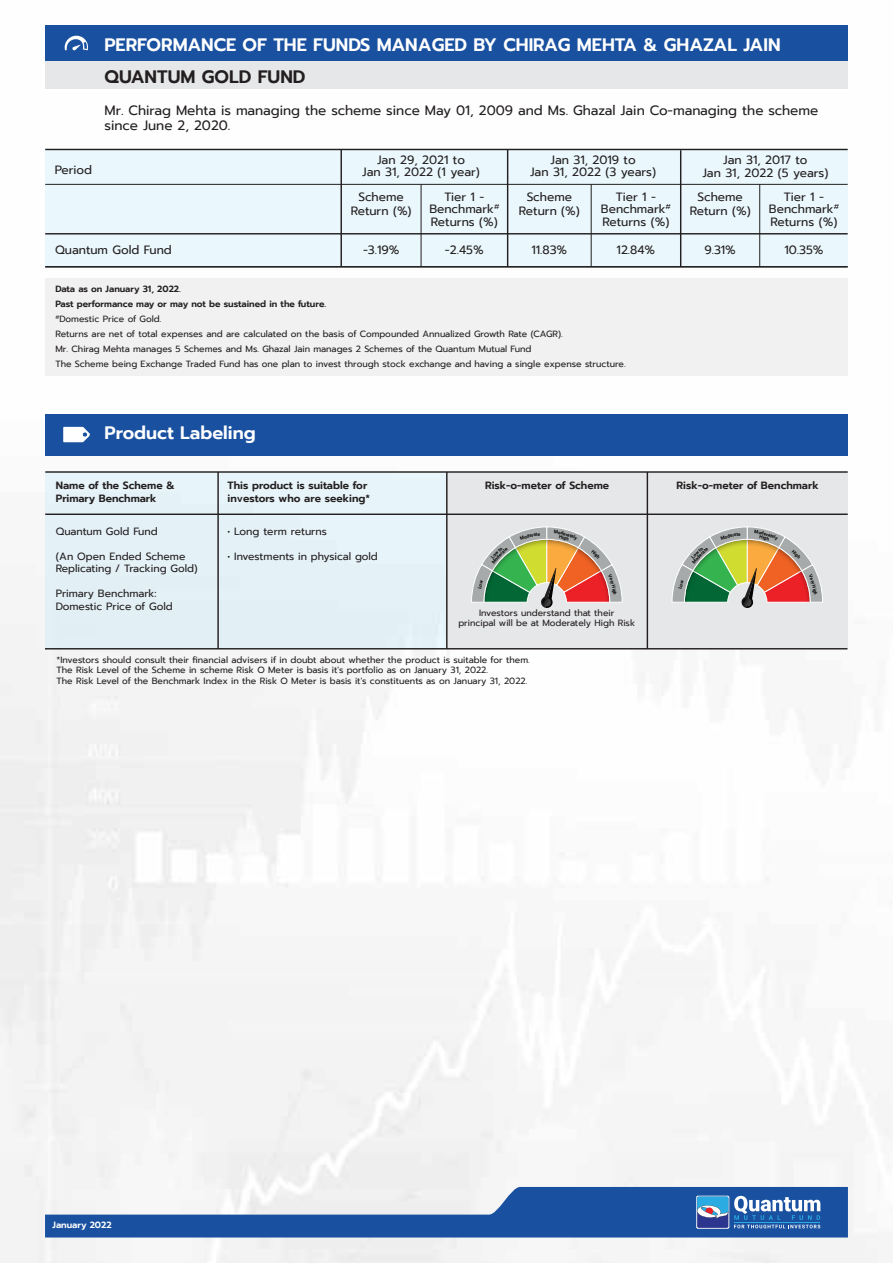
<style>
.page{position:relative;width:893px;height:1263px;background:#fff}
.page>*{position:absolute;margin:0;border:0;box-sizing:border-box;transform-origin:0 0}
.t1{font:600 18px "Prompt";color:#fff}
.t2{font:600 18px "Prompt";color:#231f20}
.t3{font:13.5px/15px "Prompt";color:#231f20}
.t4{font:12px/12.3px "Prompt";color:#231f20;text-align:center}
.t5{font:10.5px/12.6px "Prompt";color:#231f20}
.t6{font:600 10.5px/13.5px "Prompt";color:#231f20}
.t7{font:9px/15px "Prompt";color:#231f20}
.t8{font:600 9px "Prompt";color:#fff}
.s1{font-weight:600}
</style>
<div class="page">
<img style="left:0;top:148px;width:890px;height:1115px">
<div style="left:45px;top:61px;width:803px;height:28px;background:#e6e7e8"></div>
<div style="left:46px;top:278px;width:802px;height:97px;background:#f1f1f2"></div>
<div style="left:45px;top:149px;width:803px;height:118px;background:#eaf7fc"></div>
<hr style="left:45px;top:233px;width:803px;height:1px;background:#231f20">
<hr style="left:45px;top:149px;width:803px;height:1px;background:#231f20">
<hr style="left:45px;top:266px;width:803px;height:1px;background:#231f20">
<hr style="left:340px;top:149px;width:2px;height:117px;background:#231f20">
<hr style="left:507px;top:150px;width:1px;height:116px;background:#231f20">
<hr style="left:45px;top:184px;width:803px;height:1px;background:#231f20">
<hr style="left:421px;top:184px;width:1px;height:83px;background:#231f20">
<hr style="left:591px;top:184px;width:1px;height:83px;background:#231f20">
<hr style="left:759px;top:184px;width:1px;height:83px;background:#231f20">
<hr style="left:680px;top:150px;width:1px;height:117px;background:#231f20">
<div style="left:45px;top:25px;width:803px;height:36px;background:#1951a0"></div>
<svg style="left:65px;top:35px;width:23px;height:16px"></svg>
<svg style="left:45px;top:1187px;width:803px;height:50px"></svg>
<div style="left:46px;top:472px;width:401px;height:177px;background:#e4f1f7"></div>
<div style="left:447px;top:472px;width:401px;height:177px;background:#e6e7e8"></div>
<div style="left:45px;top:414px;width:803px;height:41px;background:#1951a0"></div>
<hr style="left:45px;top:513px;width:803px;height:2px;background:#231f20">
<hr style="left:45px;top:471px;width:803px;height:2px;background:#231f20">
<svg style="left:63px;top:427px;width:27px;height:15px"></svg>
<hr style="left:45px;top:648px;width:802px;height:1px;background:#231f20">
<hr style="left:217px;top:472px;width:2px;height:177px;background:#231f20">
<hr style="left:647px;top:472px;width:1px;height:177px;background:#231f20">
<hr style="left:446px;top:472px;width:1px;height:177px;background:#231f20">
<svg style="left:471px;top:526px;width:151px;height:82px"></svg>
<svg style="left:672px;top:526px;width:151px;height:82px"></svg>
<h1 class="t1" style="left:104px;top:31px;width:678px">PERFORMANCE OF THE FUNDS MANAGED BY CHIRAG MEHTA &amp; GHAZAL JAIN</h1>
<h1 class="t2" style="left:104px;top:63px;width:203px">QUANTUM GOLD FUND</h1>
<h2 class="t3" style="left:104px;top:102px;width:715px">Mr. Chirag Mehta is managing the scheme since May 01, 2009 and Ms. Ghazal Jain Co-managing the scheme since June 2, 2020.</h2>
<h3 class="t4" style="left:362px;top:153px;width:119px">Jan 29, 2021 to<br>Jan 31, 2022 (1 year)</h3>
<h3 class="t4" style="left:530px;top:153px;width:127px;line-height:12.8px">Jan 31, 2019 to<br>Jan 31, 2022 (3 years)</h3>
<h3 class="t4" style="left:723px;top:153px;width:86px">Jan 31, 2017 to</h3>
<h3 class="t4" style="left:55px;top:163px;width:39px">Period</h3>
<h3 class="t4" style="left:702px;top:167px;width:127px">Jan 31, 2022 (5 years)</h3>
<h3 class="t4" style="left:351px;top:190px;width:62px;line-height:13.5px">Scheme<br>Return (%)</h3>
<h3 class="t4" style="left:429px;top:191px;width:72px">Tier 1 -<br>Benchmark<sup>#<br></sup>Returns (%)</h3>
<h3 class="t4" style="left:519px;top:190px;width:62px;line-height:13.5px">Scheme<br>Return (%)</h3>
<h3 class="t4" style="left:690px;top:190px;width:62px;line-height:13.5px">Scheme<br>Return (%)</h3>
<h3 class="t4" style="left:601px;top:191px;width:72px">Tier 1 -<br>Benchmark<sup>#<br></sup>Returns (%)</h3>
<h3 class="t4" style="left:769px;top:191px;width:72px">Tier 1 -<br>Benchmark<sup>#<br></sup>Returns (%)</h3>
<h3 class="t4" style="left:55px;top:243px;width:118px">Quantum Gold Fund</h3>
<h3 class="t4" style="left:363px;top:243px;width:38px">-3.19%</h3>
<h3 class="t4" style="left:445px;top:243px;width:40px">-2.45%</h3>
<h3 class="t4" style="left:532px;top:243px;width:37px">11.83%</h3>
<h3 class="t4" style="left:617px;top:243px;width:40px">12.84%</h3>
<h3 class="t4" style="left:704px;top:243px;width:33px">9.31%</h3>
<h3 class="t4" style="left:784px;top:243px;width:40px">10.35%</h3>
<p class="t7" style="left:55px;top:282px;width:572px"><span class="s1">Data as on January 31, 2022.<br>Past performance may or may not be sustained in the future.<br></span><sup>#</sup>Domestic Price of Gold.<br>Returns are net of total expenses and are calculated on the basis of Compounded Annualized Growth Rate (CAGR).<br>Mr. Chirag Mehta manages 5 Schemes and Ms. Ghazal Jain manages 2 Schemes of the Quantum Mutual Fund<br>The Scheme being Exchange Traded Fund has one plan to invest through stock exchange and having a single expense structure.</p>
<h1 class="t1" style="left:105px;top:419px;width:153px">Product Labeling</h1>
<p class="t6" style="left:56px;top:478px;width:120px">Name of the Scheme &amp;<br>Primary Benchmark</p>
<p class="t6" style="left:228px;top:478px;width:144px">This product is suitable for investors who are seeking*</p>
<p class="t6" style="left:485px;top:478px;width:126px">Risk-o-meter of Scheme</p>
<p class="t5" style="left:56px;top:525px;width:104px">Quantum Gold Fund</p>
<p class="t5" style="left:56px;top:550px;width:143px">(An Open Ended Scheme<br>Replicating / Tracking Gold)</p>
<p class="t5" style="left:56px;top:587px;width:119px">Primary Benchmark:<br>Domestic Price of Gold</p>
<p class="t5" style="left:228px;top:525px;width:101px">• Long term returns</p>
<p class="t5" style="left:228px;top:550px;width:152px">• Investments in physical gold</p>
<p class="t7" style="left:458px;top:608px;width:178px;line-height:9.4px;text-align:center">Investors understand that their<br>principal will be at Moderately High Risk</p>
<p class="t7" style="left:57px;top:654px;width:475px;line-height:10.5px">*Investors should consult their financial advisers if in doubt about whether the product is suitable for them.<br>The Risk Level of the Scheme in scheme Risk O Meter is basis it's portfolio as on January 31, 2022.<br>The Risk Level of the Benchmark Index in the Risk O Meter is basis it's constituents as on January 31, 2022.</p>
<p class="t6" style="left:677px;top:478px;width:144px">Risk-o-meter of Benchmark</p>
<p class="t8" style="left:53px;top:1218px;width:61px">January 2022</p>
</div>
